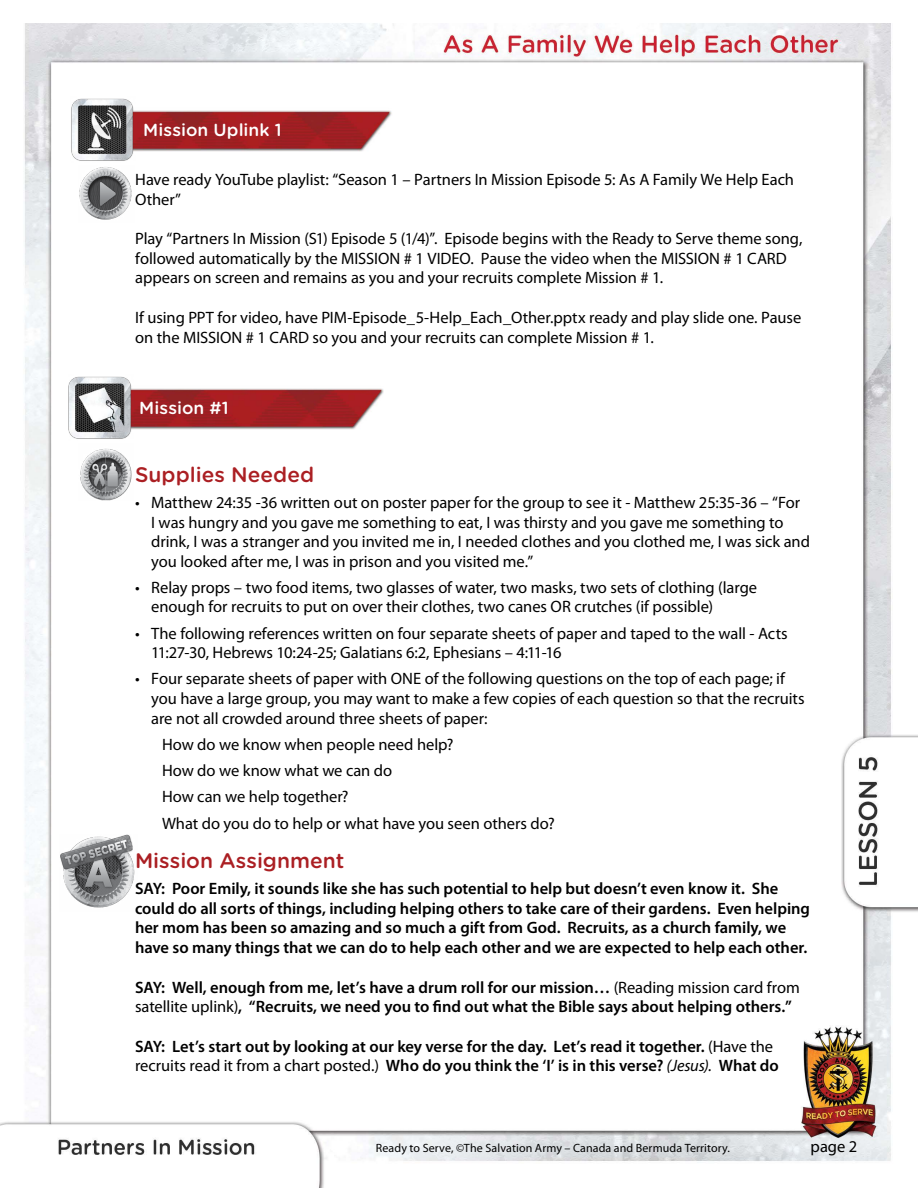
<style>
.page{position:relative;width:918px;height:1188px;background:#fff}
.page>*{position:absolute;margin:0;border:0;box-sizing:border-box;transform-origin:0 0}
.t1{font:500 21px "Gotham Rounded";color:#ab1f23}
.t2{font:500 17.4px "Gotham Rounded";letter-spacing:.005em;color:#fff}
.t3{font:16.5px/19.5px "Myriad Pro";letter-spacing:-.005em;color:#000}
.t4{font:600 16.5px/19.5px "Myriad Pro";color:#000}
.t5{font:12px "Myriad Pro";letter-spacing:.01em;color:#000}
.s1{font-weight:400}
.s2{font-weight:400;font-style:italic}
</style>
<div class="page">
<img style="left:0;top:23px;width:918px;height:1165px">
<img style="left:133px;top:385px;width:251px;height:45px">
<img style="left:68px;top:374px;width:65px;height:66px">
<img style="left:79px;top:444px;width:54px;height:56px">
<img style="left:59px;top:835px;width:79px;height:76px">
<img style="left:136px;top:107px;width:256px;height:45px">
<img style="left:71px;top:97px;width:65px;height:66px">
<img style="left:79px;top:165px;width:56px;height:57px">
<p class="t2" style="left:143px;top:117px;width:140px">Mission Uplink 1</p>
<p class="t3" style="left:135px;top:170px;width:660px">Have ready YouTube playlist: “Season 1 – Partners In Mission Episode 5: As A Family We Help Each<br>Other”</p>
<p class="t3" style="left:135px;top:229px;width:669px">Play “Partners In Mission (S1) Episode 5 (1/4)”. Episode begins with the Ready to Serve theme song, followed automatically by the MISSION # 1 VIDEO. Pause the video when the MISSION # 1 CARD appears on screen and remains as you and your recruits complete Mission # 1.</p>
<p class="t3" style="left:135px;top:308px;width:668px">If using PPT for video, have PIM-Episode_5-Help_Each_Other.pptx ready and play slide one. Pause on the MISSION # 1 CARD so you and your recruits can complete Mission # 1.</p>
<p class="t2" style="left:139px;top:395px;width:91px">Mission #1</p>
<p class="t1" style="left:135px;top:460px;width:181px">Supplies Needed</p>
<p class="t3" style="left:151px;top:493px;width:660px;text-indent:-16px">• Matthew 24:35 -36 written out on poster paper for the group to see it - Matthew 25:35-36 – “For<br>I was hungry and you gave me something to eat, I was thirsty and you gave me something to drink, I was a stranger and you invited me in, I needed clothes and you clothed me, I was sick and you looked after me, I was in prison and you visited me.”</p>
<p class="t3" style="left:151px;top:577px;width:607px;text-indent:-16px">• Relay props – two food items, two glasses of water, two masks, two sets of clothing (large enough for recruits to put on over their clothes, two canes OR crutches (if possible)</p>
<p class="t3" style="left:151px;top:623px;width:638px;text-indent:-16px">• The following references written on four separate sheets of paper and taped to the wall - Acts<br>11:27-30, Hebrews 10:24-25; Galatians 6:2, Ephesians – 4:11-16</p>
<p class="t3" style="left:151px;top:669px;width:655px;text-indent:-16px">• Four separate sheets of paper with ONE of the following questions on the top of each page; if you have a large group, you may want to make a few copies of each question so that the recruits are not all crowded around three sheets of paper:</p>
<p class="t3" style="left:162px;top:731px;width:394px;line-height:26.2px">How do we know when people need help?<br>How do we know what we can do<br>How can we help together?<br>What do you do to help or what have you seen others do?</p>
<p class="t1" style="left:135px;top:846px;width:211px">Mission Assignment</p>
<p class="t4" style="left:135px;top:879px;width:677px">SAY: Poor Emily, it sounds like she has such potential to help but doesn’t even know it. She could do all sorts of things, including helping others to take care of their gardens. Even helping her mom has been so amazing and so much a gift from God. Recruits, as a church family, we have so many things that we can do to help each other and we are expected to help each other.</p>
<p class="t4" style="left:135px;top:977px;width:666px">SAY: Well, enough from me, let’s have a drum roll for our mission… <span class="s1">(Reading mission card from satellite uplink)</span>, “Recruits, we need you to find out what the Bible says about helping others.”</p>
<p class="t4" style="left:135px;top:1036px;width:645px">SAY: Let’s start out by looking at our key verse for the day. Let’s read it together. <span class="s1">(Have the recruits read it from a chart posted.)</span> Who do you think the ‘I’ is in this verse? <span class="s2">(Jesus).</span> What do</p>
<p class="t5" style="left:376px;top:1141px;width:356px">Ready to Serve, ©The Salvation Army – Canada and Bermuda Territory.</p>
<p class="t3" style="left:811px;top:1136px;width:48px">page 2</p>
</div>
